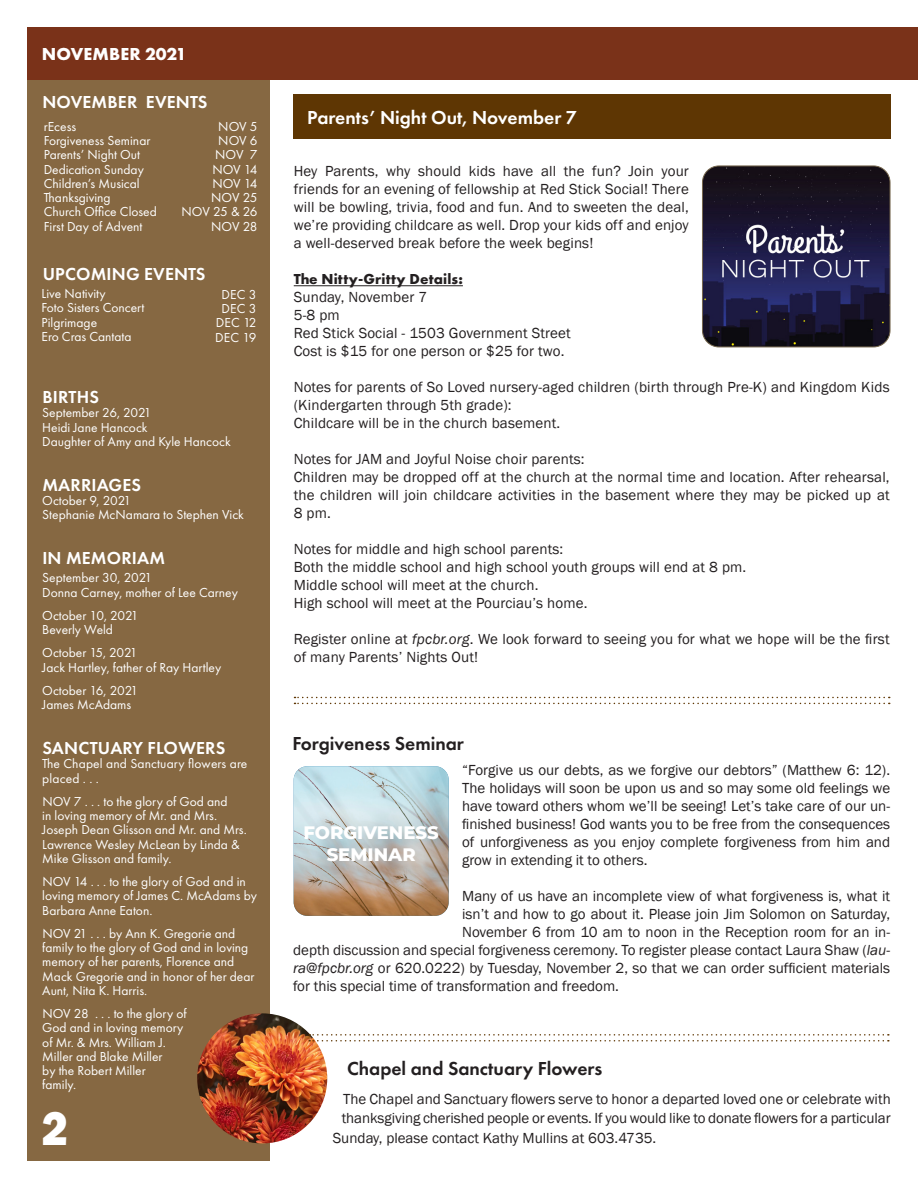
<style>
.page{position:relative;width:918px;height:1188px;background:#fff}
.page>*{position:absolute;margin:0;border:0;box-sizing:border-box;transform-origin:0 0}
.t1{font:800 49.5px "Franklin Gothic";color:#fff;scale:.91 1}
.t2{font:600 19.5px "Futura PT";color:#231f20}
.t3{font:600 19.5px "Futura PT";color:#fff}
.t4{font:600 18px "Futura PT";letter-spacing:.01em;color:#fff}
.t5{font:800 18px "CMG Sans";color:#fff}
.t6{font:700 18px "Futura PT";letter-spacing:.01em;color:#fff}
.t7{font:15px/18px "Franklin Gothic";color:#231f20;text-align:justify}
.t8{font:700 15px "Futura PT";letter-spacing:.01em;color:#231f20}
.t9{font:13.5px/14.2px "Futura PT";color:#fff}
.t10{font:13.5px/14.2px "Futura PT";letter-spacing:-.02em;color:#fff;text-align:right}
.s1{font-style:italic}
</style>
<div class="page">
<div style="left:27px;top:75px;width:243px;height:1086px;background:#866842"></div>
<div style="left:27px;top:27px;width:891px;height:52px;background:#7a3219"></div>
<div style="left:294px;top:94px;width:597px;height:45px;background:#5e3603"></div>
<img style="left:197px;top:1013px;width:130px;height:130px;border-radius:65px">
<hr style="left:294px;top:285px;width:169px;height:1px;background:#231f20">
<img style="left:702px;top:166px;width:188px;height:181px">
<div style="left:702px;top:166px;width:188px;height:181px;border:1px solid #76674d;border-radius:17px"></div>
<svg style="left:295px;top:697px;width:595px;height:7px"></svg>
<img style="left:294px;top:766px;width:155px;height:150px">
<svg style="left:309px;top:1034px;width:580px;height:8px"></svg>
<p class="t6" style="left:42px;top:42px;width:146px">NOVEMBER 2021</p>
<p class="t4" style="left:42px;top:91px;width:166px">NOVEMBER EVENTS</p>
<p class="t9" style="left:44px;top:119px;width:115px">rEcess<br>Forgiveness Seminar<br>Parents’ Night Out<br>Dedication Sunday<br>Children’s Musical<br>Thanksgiving<br>Church Office Closed<br>First Day of Advent</p>
<p class="t10" style="left:181px;top:119px;width:78px">NOV 5<br>NOV 6<br>NOV 7<br>NOV 14<br>NOV 14<br>NOV 25<br>NOV 25 &amp; 26<br>NOV 28</p>
<p class="t4" style="left:43px;top:263px;width:164px">UPCOMING EVENTS</p>
<p class="t9" style="left:42px;top:286px;width:104px">Live Nativity<br>Foto Sisters Concert<br>Pilgrimage<br>Ero Cras Cantata</p>
<p class="t9" style="left:215px;top:287px;width:43px;text-align:center">DEC 3<br>DEC 3<br>DEC 12<br>DEC 19</p>
<p class="t4" style="left:42px;top:386px;width:58px">BIRTHS</p>
<p class="t9" style="left:42px;top:406px;width:190px">September 26, 2021<br>Heidi Jane Hancock<br>Daughter of Amy and Kyle Hancock</p>
<p class="t4" style="left:42px;top:474px;width:100px">MARRIAGES</p>
<p class="t9" style="left:42px;top:493px;width:203px">October 9, 2021<br>Stephanie McNamara to Stephen Vick</p>
<p class="t4" style="left:42px;top:547px;width:124px">IN MEMORIAM</p>
<p class="t9" style="left:42px;top:571px;width:197px">September 30, 2021<br>Donna Carney, mother of Lee Carney</p>
<p class="t9" style="left:42px;top:608px;width:98px">October 10, 2021<br>Beverly Weld</p>
<p class="t9" style="left:42px;top:646px;width:180px">October 15, 2021<br>Jack Hartley, father of Ray Hartley</p>
<p class="t9" style="left:42px;top:683px;width:97px">October 16, 2021<br>James McAdams</p>
<p class="t4" style="left:42px;top:737px;width:185px">SANCTUARY FLOWERS</p>
<p class="t9" style="left:42px;top:757px;width:207px">The Chapel and Sanctuary flowers are placed . . .</p>
<p class="t9" style="left:42px;top:794px;width:206px">NOV 7 . . . to the glory of God and<br>in loving memory of Mr. and Mrs.<br>Joseph Dean Glisson and Mr. and Mrs.<br>Lawrence Wesley McLean by Linda &amp;<br>Mike Glisson and family.</p>
<p class="t9" style="left:42px;top:874px;width:216px">NOV 14 . . . to the glory of God and in loving memory of James C. McAdams by<br>Barbara Anne Eaton.</p>
<p class="t9" style="left:42px;top:926px;width:214px">NOV 21 . . . by Ann K. Gregorie and family to the glory of God and in loving memory of her parents, Florence and<br>Mack Gregorie and in honor of her dear<br>Aunt, Nita K. Harris.</p>
<p class="t9" style="left:42px;top:1006px;width:146px">NOV 28 . . . to the glory of<br>God and in loving memory of Mr. &amp; Mrs. William J.<br>Miller and Blake Miller<br>by the Robert Miller<br>family.</p>
<p class="t1" style="left:42px;top:1096px;width:30px">2</p>
<p class="t3" style="left:307px;top:105px;width:271px">Parents’ Night Out, November 7</p>
<p class="t7" style="left:294px;top:163px;width:397px">Hey Parents, why should kids have all the fun? Join your friends for an evening of fellowship at Red Stick Social! There will be bowling, trivia, food and fun. And to sweeten the deal, we’re providing childcare as well. Drop your kids off and enjoy a well-deserved break before the week begins!</p>
<p class="t8" style="left:294px;top:270px;width:171px">The Nitty-Gritty Details:</p>
<p class="t7" style="left:294px;top:289px;width:135px">Sunday, November 7</p>
<p class="t7" style="left:294px;top:307px;width:48px">5-8 pm</p>
<p class="t7" style="left:294px;top:325px;width:278px">Red Stick Social - 1503 Government Street</p>
<p class="t7" style="left:294px;top:343px;width:272px">Cost is $15 for one person or $25 for two.</p>
<p class="t7" style="left:294px;top:379px;width:597px">Notes for parents of So Loved nursery-aged children (birth through Pre-K) and Kingdom Kids (Kindergarten through 5th grade):</p>
<p class="t7" style="left:294px;top:415px;width:268px">Childcare will be in the church basement.</p>
<p class="t7" style="left:294px;top:451px;width:292px">Notes for JAM and Joyful Noise choir parents:</p>
<p class="t7" style="left:294px;top:469px;width:597px">Children may be dropped off at the church at the normal time and location. After rehearsal, the children will join childcare activities in the basement where they may be picked up at 8 pm.</p>
<p class="t7" style="left:294px;top:541px;width:271px">Notes for middle and high school parents:</p>
<p class="t7" style="left:294px;top:559px;width:454px">Both the middle school and high school youth groups will end at 8 pm.</p>
<p class="t7" style="left:294px;top:577px;width:246px">Middle school will meet at the church.</p>
<p class="t7" style="left:294px;top:595px;width:295px">High school will meet at the Pourciau’s home.</p>
<p class="t7" style="left:294px;top:631px;width:597px">Register online at <span class="s1">fpcbr.org</span>. We look forward to seeing you for what we hope will be the first of many Parents’ Nights Out!</p>
<p class="t2" style="left:292px;top:731px;width:173px">Forgiveness Seminar</p>
<p class="t7" style="left:462px;top:762px;width:429px">“Forgive us our debts, as we forgive our debtors” (Matthew 6: 12).<br>The holidays will soon be upon us and so may some old feelings we have toward others whom we’ll be seeing! Let’s take care of our un&shy;finished business! God wants you to be free from the consequences of unforgiveness as you enjoy complete forgiveness from him and grow in extending it to others.</p>
<p class="t7" style="left:462px;top:888px;width:429px">Many of us have an incomplete view of what forgiveness is, what it</p>
<p class="t7" style="left:462px;top:906px;width:429px">isn’t and how to go about it. Please join Jim Solomon on Saturday,</p>
<p class="t7" style="left:462px;top:924px;width:429px">November 6 from 10 am to noon in the Reception room for an in-</p>
<p class="t7" style="left:293px;top:942px;width:599px">depth discussion and special forgiveness ceremony. To register please contact Laura Shaw (<span class="s1">lau-</span></p>
<p class="t7" style="left:293px;top:960px;width:599px"><span class="s1">ra@fpcbr.org</span> or 620.0222) by Tuesday, November 2, so that we can order sufficient materials</p>
<p class="t7" style="left:293px;top:978px;width:327px">for this special time of transformation and freedom.</p>
<p class="t5" style="left:303px;top:820px;width:137px">FORGIVENESS</p>
<p class="t5" style="left:327px;top:841px;width:90px">SEMINAR</p>
<p class="t2" style="left:347px;top:1056px;width:257px">Chapel and Sanctuary Flowers</p>
<p class="t7" style="left:343px;top:1090px;width:549px">The Chapel and Sanctuary flowers serve to honor a departed loved one or celebrate with</p>
<p class="t7" style="left:342px;top:1109px;width:550px">thanksgiving cherished people or events. If you would like to donate flowers for a particular</p>
<p class="t7" style="left:333px;top:1129px;width:325px">Sunday, please contact Kathy Mullins at 603.4735.</p>
</div>
